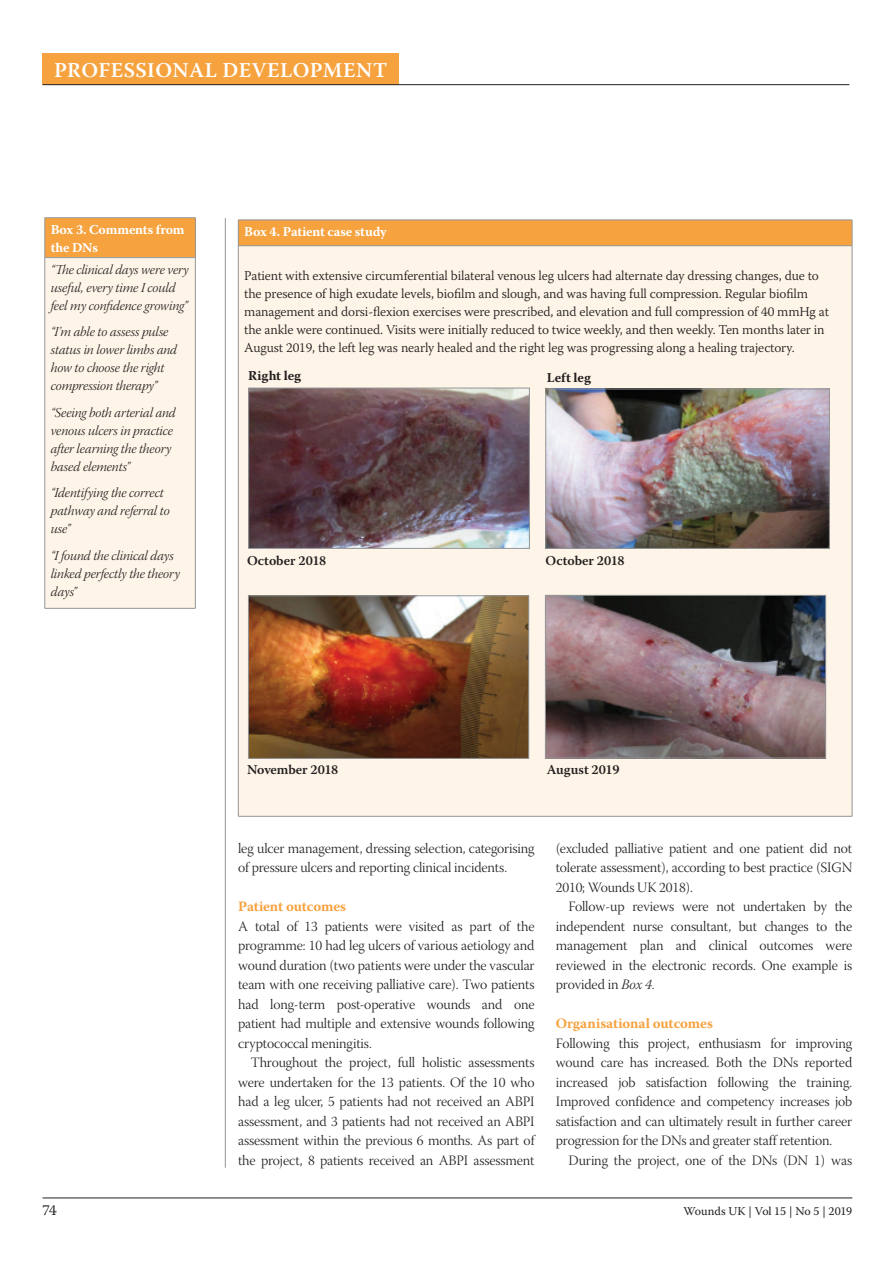
<style>
.page{position:relative;width:893px;height:1263px;background:#fff}
.page>*{position:absolute;margin:0;border:0;box-sizing:border-box;transform-origin:0 0}
.t1{font:600 21px "Warnock Pro";letter-spacing:.02em;color:#fff}
.t2{font:15px "Warnock Pro";color:#231f20}
.t3{font:14.25px/19.5px "Warnock Pro Light Subh";letter-spacing:-.01em;color:#231f20;text-align:justify}
.t4{font:700 14.25px "Warnock Pro";letter-spacing:-.01em;color:#f6a23e}
.t5{font:300 13.5px/18px "Warnock Pro";letter-spacing:-.01em;color:#231f20}
.t6{font:13.5px/18px "Warnock Pro Light It Subh";letter-spacing:-.01em;color:#231f20}
.t7{font:700 13.5px/18px "Warnock Pro";letter-spacing:-.015em;color:#fff}
.t8{font:600 13.5px "Warnock Pro";letter-spacing:-.005em;color:#231f20}
.t9{font:700 13.5px "Warnock Pro";letter-spacing:-.005em;color:#231f20}
.t10{font:12px "Warnock Pro";letter-spacing:-.005em;color:#231f20}
.s1{font-family:"Warnock Pro Light It Subh"}
</style>
<div class="page">
<hr style="left:43px;top:1197px;width:809px;height:1px;background:#231f20">
<div style="left:43px;top:53px;width:356px;height:32px;background:#f6a23e"></div>
<hr style="left:43px;top:84px;width:806px;height:1px;background:#231f20">
<hr style="left:225px;top:218px;width:1px;height:950px;background:#939598">
<div style="left:45px;top:218px;width:150px;height:40px;background:#f6a23e"></div>
<div style="left:45px;top:258px;width:150px;height:350px;background:#fef5e8"></div>
<hr style="left:45px;top:217px;width:151px;height:1px;background:#939598">
<hr style="left:45px;top:218px;width:1px;height:39px;background:#939598">
<hr style="left:195px;top:218px;width:1px;height:39px;background:#939598">
<hr style="left:45px;top:257px;width:151px;height:1px;background:#939598">
<hr style="left:45px;top:258px;width:1px;height:350px;background:#939598">
<hr style="left:195px;top:258px;width:1px;height:350px;background:#939598">
<hr style="left:45px;top:608px;width:151px;height:1px;background:#939598">
<div style="left:238px;top:220px;width:614px;height:26px;background:#f6a23e"></div>
<div style="left:238px;top:246px;width:614px;height:570px;background:#fef5e8"></div>
<hr style="left:238px;top:220px;width:614px;height:1px;background:#939598">
<svg style="left:238px;top:220px;width:1px;height:25px"></svg>
<svg style="left:852px;top:220px;width:1px;height:26px"></svg>
<hr style="left:238px;top:245px;width:614px;height:1px;background:#939598">
<hr style="left:238px;top:246px;width:1px;height:570px;background:#939598">
<hr style="left:852px;top:246px;width:1px;height:570px;background:#939598">
<hr style="left:238px;top:816px;width:614px;height:1px;background:#939598">
<img style="left:250px;top:390px;width:278px;height:157px">
<div style="left:248px;top:388px;width:282px;height:161px;border:1px solid #939598"></div>
<img style="left:250px;top:598px;width:277px;height:159px">
<div style="left:248px;top:596px;width:281px;height:163px;border:1px solid #939598"></div>
<img style="left:547px;top:391px;width:280px;height:156px">
<div style="left:545px;top:389px;width:284px;height:160px;border:1px solid #939598"></div>
<img style="left:547px;top:597px;width:277px;height:159px">
<div style="left:545px;top:595px;width:281px;height:163px;border:1px solid #939598"></div>
<h1 class="t1" style="left:54px;top:57px;width:335px">PROFESSIONAL DEVELOPMENT</h1>
<p class="t7" style="left:51px;top:220px;width:135px">Box 3. Comments from the DNs</p>
<p class="t6" style="left:51px;top:262px;width:139px">“The clinical days were very useful, every time I could feel my confidence growing”</p>
<p class="t6" style="left:51px;top:324px;width:128px">“I’m able to assess pulse status in lower limbs and how to choose the right compression therapy”</p>
<p class="t6" style="left:51px;top:405px;width:126px">“Seeing both arterial and venous ulcers in practice after learning the theory based elements”</p>
<p class="t6" style="left:51px;top:485px;width:120px">“Identifying the correct pathway and referral to use”</p>
<p class="t6" style="left:51px;top:548px;width:131px">“I found the clinical days linked perfectly the theory days”</p>
<p class="t7" style="left:244px;top:222px;width:144px">Box 4. Patient case study</p>
<p class="t5" style="left:244px;top:266px;width:586px">Patient with extensive circumferential bilateral venous leg ulcers had alternate day dressing changes, due to the presence of high exudate levels, biofilm and slough, and was having full compression. Regular biofilm management and dorsi-flexion exercises were prescribed, and elevation and full compression of 40 mmHg at the ankle were continued. Visits were initially reduced to twice weekly, and then weekly. Ten months later in August 2019, the left leg was nearly healed and the right leg was progressing along a healing trajectory.</p>
<p class="t9" style="left:248px;top:368px;width:55px">Right leg</p>
<p class="t9" style="left:547px;top:369px;width:46px">Left leg</p>
<p class="t8" style="left:247px;top:552px;width:81px">October 2018</p>
<p class="t8" style="left:546px;top:553px;width:81px">October 2018</p>
<p class="t8" style="left:247px;top:761px;width:93px">November 2018</p>
<p class="t8" style="left:547px;top:761px;width:74px">August 2019</p>
<p class="t3" style="left:238px;top:840px;width:298px">leg ulcer management, dressing selection, categorising of pressure ulcers and reporting clinical incidents.</p>
<p class="t4" style="left:238px;top:898px;width:110px">Patient outcomes</p>
<p class="t3" style="left:238px;top:918px;width:298px">A total of 13 patients were visited as part of the programme: 10 had leg ulcers of various aetiology and wound duration (two patients were under the vascular team with one receiving palliative care). Two patients had long-term post-operative wounds and one patient had multiple and extensive wounds following cryptococcal meningitis.</p>
<p class="t3" style="left:238px;top:1054px;width:298px;text-indent:13px">Throughout the project, full holistic assessments were undertaken for the 13 patients. Of the 10 who had a leg ulcer, 5 patients had not received an ABPI assessment, and 3 patients had not received an ABPI assessment within the previous 6 months. As part of the project, 8 patients received an ABPI assessment</p>
<p class="t3" style="left:556px;top:840px;width:298px">(excluded palliative patient and one patient did not tolerate assessment), according to best practice (SIGN 2010; Wounds UK 2018).</p>
<p class="t3" style="left:556px;top:898px;width:298px;text-indent:13px">Follow-up reviews were not undertaken by the independent nurse consultant, but changes to the management plan and clinical outcomes were reviewed in the electronic records. One example is provided in <span class="s1">Box 4</span>.</p>
<p class="t4" style="left:556px;top:1015px;width:159px">Organisational outcomes</p>
<p class="t3" style="left:556px;top:1035px;width:298px">Following this project, enthusiasm for improving wound care has increased. Both the DNs reported increased job satisfaction following the training.<br>Improved confidence and competency increases job satisfaction and can ultimately result in further career progression for the DNs and greater staff retention.</p>
<p class="t3" style="left:569px;top:1152px;width:285px">During the project, one of the DNs (DN 1) was</p>
<p class="t2" style="left:43px;top:1201px;width:16px">74</p>
<p class="t10" style="left:683px;top:1204px;width:170px">Wounds UK | Vol 15 | No 5 | 2019</p>
</div>
